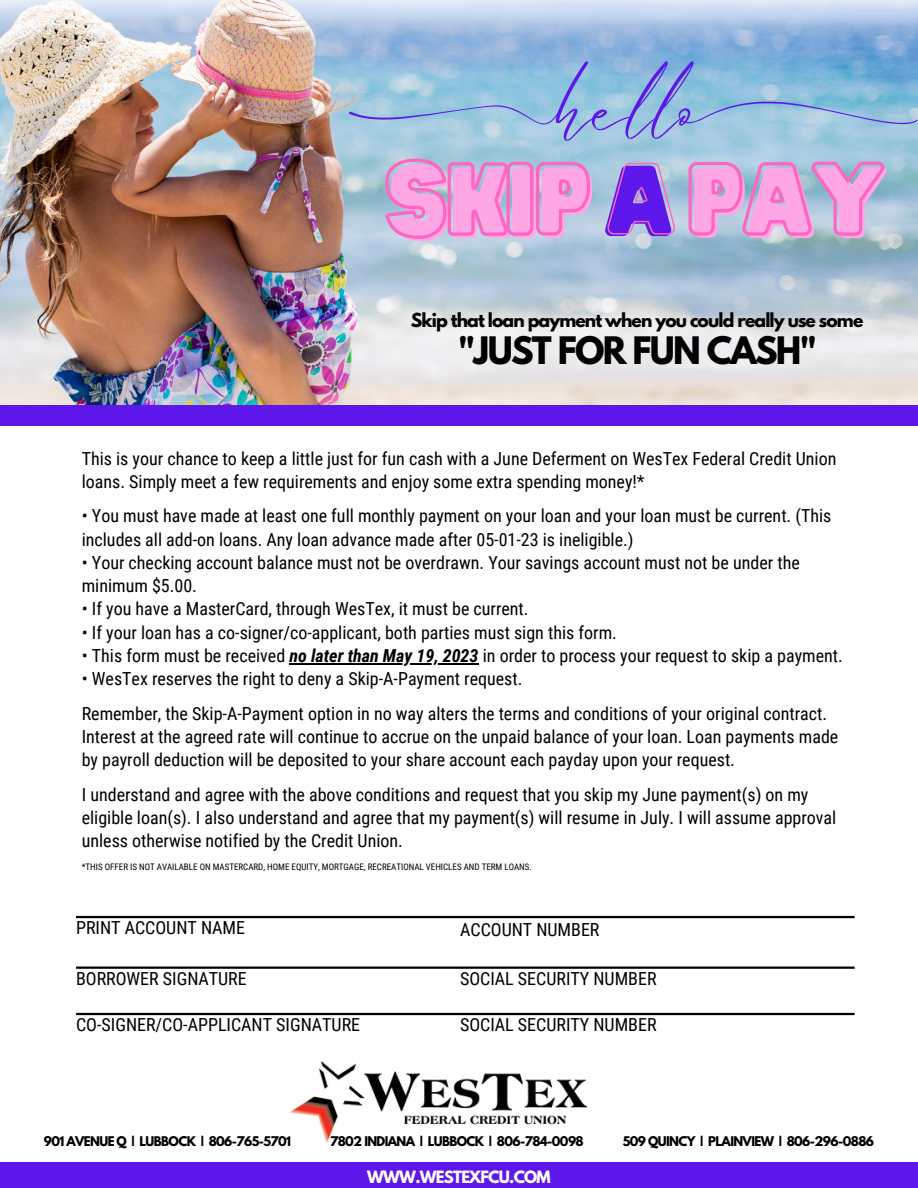
<style>
.page{position:relative;width:918px;height:1188px;background:#fff}
.page>*{position:absolute;margin:0;border:0;box-sizing:border-box;transform-origin:0 0}
.t1{font:88.35px "Hitand Run";color:#ffa7e4}
.t2{font:58.05px "Le Jour Script";color:#5e17eb}
.t3{font:700 33.6px "League Spartan";letter-spacing:-.05em;color:#000}
.t4{font:18px/23.2px "Roboto Condensed";color:#000}
.t5{font:700 17.1px "League Spartan";letter-spacing:-.05em;color:#000}
.t6{font:700 15px "League Spartan";letter-spacing:-.05em;color:#fff}
.t7{font:700 11.85px "League Spartan";letter-spacing:-.05em;color:#000}
.t8{font:9px "Roboto Condensed";color:#000}
.s1{color:#5e17eb}
.s2{font-weight:700;font-style:italic}
</style>
<div class="page">
<img style="left:0;top:0;width:918px;height:405px">
<svg style="left:606px;top:162px;width:70px;height:73px;background:#b7c3db"></svg>
<svg style="left:686px;top:159px;width:201px;height:79px;background:#b3b5d4"></svg>
<svg style="left:383px;top:157px;width:209px;height:84px;background:#bdb4d5"></svg>
<svg style="left:348px;top:102px;width:211px;height:41px;background:#a0c5e0"></svg>
<svg style="left:699px;top:89px;width:219px;height:62px;background:#97c2dd"></svg>
<img style="left:289px;top:1061px;width:297px;height:82px">
<div style="left:0;top:405px;width:918px;height:20px;background:#5e17eb"></div>
<div style="left:0;top:1163px;width:918px;height:25px;background:#5e17eb"></div>
<hr style="left:290px;top:663px;width:189px;height:2px;background:#000">
<hr style="left:76px;top:916px;width:779px;height:2px;background:#000">
<hr style="left:76px;top:967px;width:779px;height:2px;background:#000">
<hr style="left:76px;top:1013px;width:779px;height:2px;background:#000">
<h2 class="t2" style="left:558px;top:73px;width:149px">hello</h2>
<h1 class="t1" style="left:389px;top:154px;width:500px">SKIP<span class="s1">A</span> PAY</h1>
<p class="t5" style="left:411px;top:311px;width:454px">Skip that loan payment when you could really use some</p>
<h3 class="t3" style="left:458px;top:333px;width:360px">"JUST FOR FUN CASH"</h3>
<p class="t4" style="left:82px;top:447px;width:756px">This is your chance to keep a little just for fun cash with a June Deferment on WesTex Federal Credit Union loans. Simply meet a few requirements and enjoy some extra spending money!*</p>
<p class="t4" style="left:82px;top:505px;width:751px">• You must have made at least one full monthly payment on your loan and your loan must be current. (This includes all add-on loans. Any loan advance made after 05-01-23 is ineligible.)</p>
<p class="t4" style="left:82px;top:551px;width:720px">• Your checking account balance must not be overdrawn. Your savings account must not be under the minimum $5.00.</p>
<p class="t4" style="left:82px;top:598px;width:448px">• If you have a MasterCard, through WesTex, it must be current.</p>
<p class="t4" style="left:82px;top:621px;width:537px">• If your loan has a co-signer/co-applicant, both parties must sign this form.</p>
<p class="t4" style="left:82px;top:644px;width:763px">• This form must be received <span class="s2">no later than May 19, 2023</span> in order to process your request to skip a payment.</p>
<p class="t4" style="left:82px;top:662px;width:747px;line-height:34.5px">• WesTex reserves the right to deny a Skip-A-Payment request.<br>Remember, the Skip-A-Payment option in no way alters the terms and conditions of your original contract.</p>
<p class="t4" style="left:82px;top:725px;width:758px">Interest at the agreed rate will continue to accrue on the unpaid balance of your loan. Loan payments made by payroll deduction will be deposited to your share account each payday upon your request.</p>
<p class="t4" style="left:82px;top:783px;width:756px">I understand and agree with the above conditions and request that you skip my June payment(s) on my eligible loan(s). I also understand and agree that my payment(s) will resume in July. I will assume approval unless otherwise notified by the Credit Union.</p>
<p class="t8" style="left:82px;top:862px;width:452px">*THIS OFFER IS NOT AVAILABLE ON MASTERCARD, HOME EQUITY, MORTGAGE, RECREATIONAL VEHICLES AND TERM LOANS.</p>
<p class="t4" style="left:76px;top:917px;width:170px">PRINT ACCOUNT NAME</p>
<p class="t4" style="left:460px;top:918px;width:141px">ACCOUNT NUMBER</p>
<p class="t4" style="left:76px;top:967px;width:172px">BORROWER SIGNATURE</p>
<p class="t4" style="left:76px;top:1014px;width:286px">CO-SIGNER/CO-APPLICANT SIGNATURE</p>
<p class="t4" style="left:460px;top:1014px;width:198px">SOCIAL SECURITY NUMBER</p>
<p class="t4" style="left:460px;top:967px;width:198px">SOCIAL SECURITY NUMBER</p>
<p class="t7" style="left:44px;top:1135px;width:249px">901 AVENUE Q | LUBBOCK | 806-765-5701</p>
<p class="t7" style="left:330px;top:1135px;width:255px">7802 INDIANA | LUBBOCK | 806-784-0098</p>
<p class="t7" style="left:623px;top:1135px;width:253px">509 QUINCY | PLAINVIEW | 806-296-0886</p>
<p class="t6" style="left:367px;top:1169px;width:185px">WWW.WESTEXFCU.COM</p>
</div>
